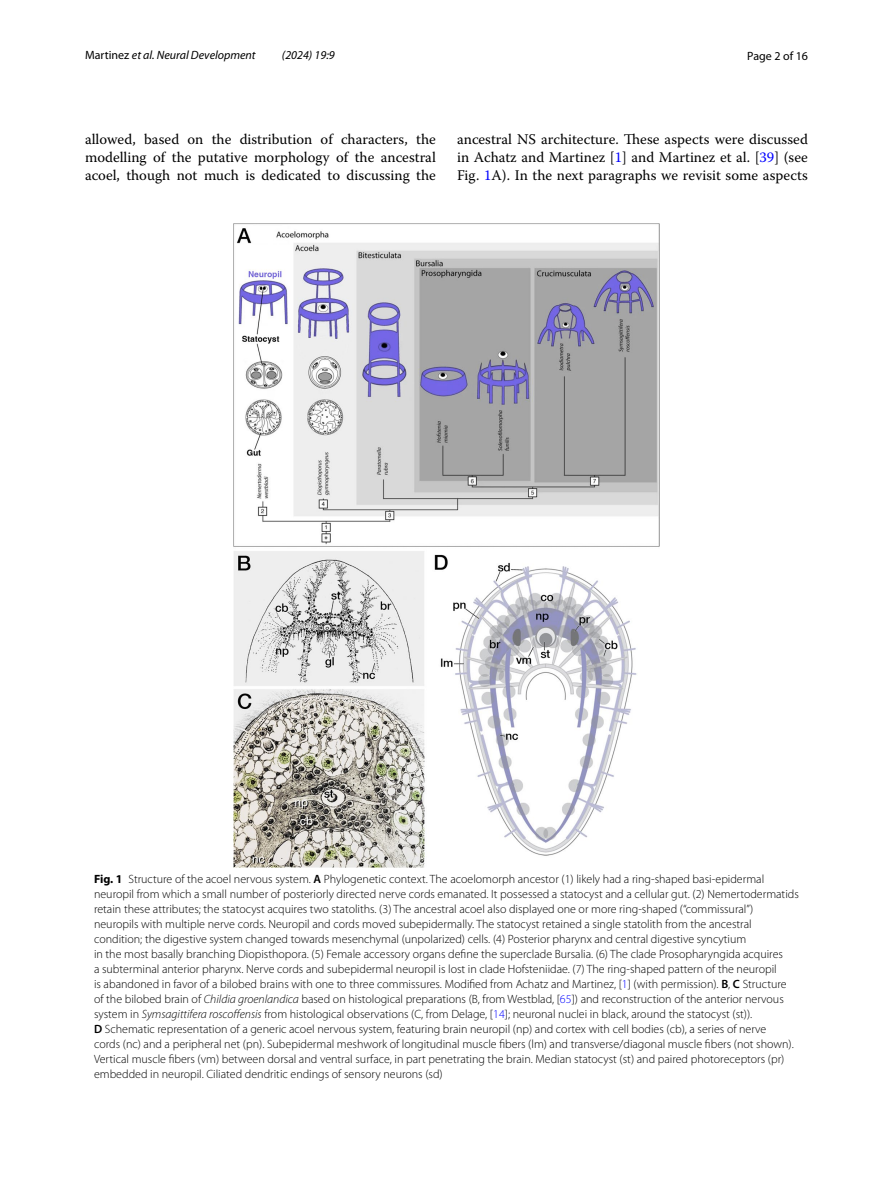
<style>
.page{position:relative;width:893px;height:1187px;background:#fff}
.page>*{position:absolute;margin:0;border:0;box-sizing:border-box;transform-origin:0 0}
.t1{font:14.7px/18px "Warnock Pro";color:#000;text-align:justify}
.t2{font:300 12px/15px "Myriad Pro";color:#000}
.t3{font:italic 12px "Myriad Pro";color:#000}
.t4{font:12px "Myriad Pro";color:#000}
.s1{font-style:normal}
.s2{color:#00f}
.s3{font-weight:700}
.s4{font-weight:600}
.s5{font-style:italic}
</style>
<div class="page">
<img style="left:234px;top:223px;width:425px;height:644px">
<p class="t3" style="left:85px;top:48px;width:172px"><span class="s1">Martinez</span> et al. Neural Development</p>
<p class="t3" style="left:282px;top:48px;width:54px">(2024) 19:9</p>
<p class="t4" style="left:747px;top:48px;width:62px">Page 2 of 16</p>
<p class="t1" style="left:85px;top:130px;width:352px">allowed, based on the distribution of characters, the modelling of the putative morphology of the ancestral acoel, though not much is dedicated to discussing the</p>
<p class="t1" style="left:457px;top:130px;width:352px">ancestral NS architecture. These aspects were discussed in Achatz and Martinez [<span class="s2">1</span>] and Martinez et al. [<span class="s2">39</span>] (see Fig. <span class="s2">1</span>A). In the next paragraphs we revisit some aspects</p>
<p class="t2" style="left:94px;top:871px;width:706px"><span class="s3">Fig. 1</span> Structure of the acoel nervous system. <span class="s4">A</span> Phylogenetic context. The acoelomorph ancestor (1) likely had a ring-shaped basi-epidermal neuropil from which a small number of posteriorly directed nerve cords emanated. It possessed a statocyst and a cellular gut. (2) Nemertodermatids retain these attributes; the statocyst acquires two statoliths. (3) The ancestral acoel also displayed one or more ring-shaped (“commissural”) neuropils with multiple nerve cords. Neuropil and cords moved subepidermally. The statocyst retained a single statolith from the ancestral condition; the digestive system changed towards mesenchymal (unpolarized) cells. (4) Posterior pharynx and central digestive syncytium<br>in the most basally branching Diopisthopora. (5) Female accessory organs define the superclade Bursalia. (6) The clade Prosopharyngida acquires<br>a subterminal anterior pharynx. Nerve cords and subepidermal neuropil is lost in clade Hofsteniidae. (7) The ring-shaped pattern of the neuropil<br>is abandoned in favor of a bilobed brains with one to three commissures. Modified from Achatz and Martinez, [<span class="s2">1</span>] (with permission). <span class="s4">B</span>, <span class="s4">C</span> Structure of the bilobed brain of <span class="s5">Childia groenlandica</span> based on histological preparations (B, from Westblad, [<span class="s2">65</span>]) and reconstruction of the anterior nervous system in <span class="s5">Symsagittifera roscoffensis</span> from histological observations (C, from Delage, [<span class="s2">14</span>]; neuronal nuclei in black, around the statocyst (st)).<br><span class="s4">D</span> Schematic representation of a generic acoel nervous system, featuring brain neuropil (np) and cortex with cell bodies (cb), a series of nerve<br>cords (nc) and a peripheral net (pn). Subepidermal meshwork of longitudinal muscle fibers (lm) and transverse/diagonal muscle fibers (not shown).<br>Vertical muscle fibers (vm) between dorsal and ventral surface, in part penetrating the brain. Median statocyst (st) and paired photoreceptors (pr) embedded in neuropil. Ciliated dendritic endings of sensory neurons (sd)</p>
</div>
